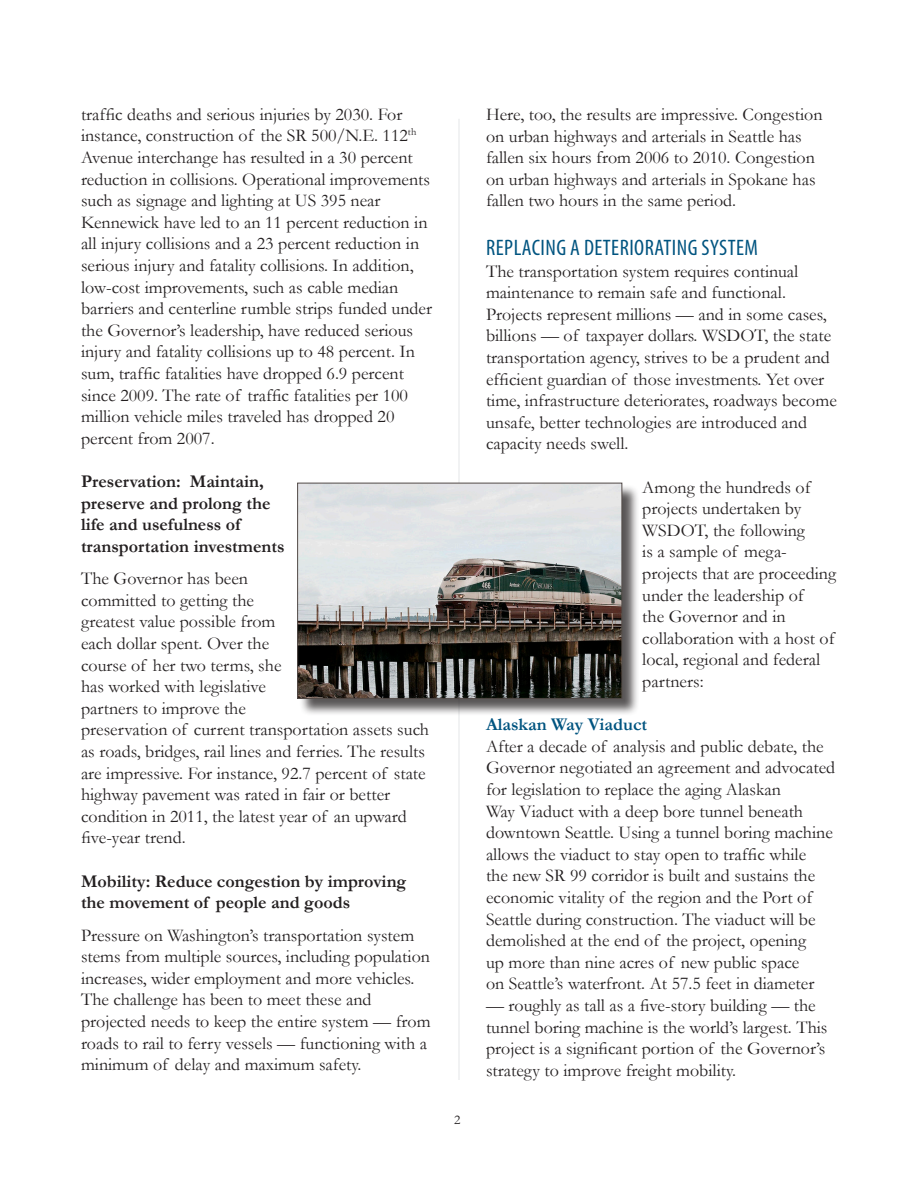
<style>
.page{position:relative;width:918px;height:1188px;background:#fff}
.page>*{position:absolute;margin:0;border:0;box-sizing:border-box;transform-origin:0 0}
.subtitle{font:condensed 22.5px "Myriad Pro";letter-spacing:.02em;color:#005480}
.t1{font:18px/21.6px "Garamond";color:#231f20}
.t2{font:700 18px/21.6px "Garamond";color:#231f20}
.t3{font:700 18px "Garamond";color:#005480}
.t4{font:13.5px "Garamond";color:#231f20}
</style>
<div class="page">
<hr style="left:458px;top:119px;width:2px;height:961px;background:#dcdddf">
<div style="left:299px;top:484px;width:341px;height:232px;background:#231f20;opacity:.75"></div>
<img style="left:299px;top:485px;width:321px;height:212px">
<div style="left:297px;top:483px;width:325px;height:216px;border:1px solid #524a47"></div>
<p class="t1" style="left:81px;top:103px;width:353px">traffic deaths and serious injuries by 2030. For instance, construction of the SR 500/N.E. 112<sup>th </sup>Avenue interchange has resulted in a 30 percent reduction in collisions. Operational improvements such as signage and lighting at US 395 near Kennewick have led to an 11 percent reduction in all injury collisions and a 23 percent reduction in serious injury and fatality collisions. In addition, low-cost improvements, such as cable median barriers and centerline rumble strips funded under the Governor’s leadership, have reduced serious injury and fatality collisions up to 48 percent. In sum, traffic fatalities have dropped 6.9 percent since 2009. The rate of traffic fatalities per 100 million vehicle miles traveled has dropped 20 percent from 2007.</p>
<p class="t2" style="left:81px;top:471px;width:205px">Preservation: Maintain, preserve and prolong the life and usefulness of transportation investments</p>
<p class="t1" style="left:81px;top:567px;width:350px">The Governor has been<br>committed to getting the<br>greatest value possible from<br>each dollar spent. Over the<br>course of her two terms, she<br>has worked with legislative<br>partners to improve the<br>preservation of current transportation assets such as roads, bridges, rail lines and ferries. The results are impressive. For instance, 92.7 percent of state highway pavement was rated in fair or better condition in 2011, the latest year of an upward five-year trend.</p>
<p class="t2" style="left:81px;top:870px;width:327px">Mobility: Reduce congestion by improving the movement of people and goods</p>
<p class="t1" style="left:81px;top:924px;width:351px">Pressure on Washington’s transportation system stems from multiple sources, including population increases, wider employment and more vehicles.<br>The challenge has been to meet these and projected needs to keep the entire system — from roads to rail to ferry vessels — functioning with a minimum of delay and maximum safety.</p>
<p class="t4" style="left:454px;top:1111px;width:8px">2</p>
<p class="t1" style="left:486px;top:103px;width:338px">Here, too, the results are impressive. Congestion on urban highways and arterials in Seattle has fallen six hours from 2006 to 2010. Congestion on urban highways and arterials in Spokane has fallen two hours in the same period.</p>
<p class="subtitle" style="left:486px;top:234px;width:273px">REPLACING A DETERIORATING SYSTEM</p>
<p class="t1" style="left:486px;top:260px;width:352px">The transportation system requires continual maintenance to remain safe and functional.<br>Projects represent millions — and in some cases, billions — of taxpayer dollars. WSDOT, the state transportation agency, strives to be a prudent and efficient guardian of those investments. Yet over time, infrastructure deteriorates, roadways become unsafe, better technologies are introduced and capacity needs swell.</p>
<p class="t1" style="left:642px;top:476px;width:195px">Among the hundreds of projects undertaken by<br>WSDOT, the following<br>is a sample of mega&shy;projects that are proceeding under the leadership of<br>the Governor and in collaboration with a host of local, regional and federal partners:</p>
<p class="t3" style="left:486px;top:712px;width:163px">Alaskan Way Viaduct</p>
<p class="t1" style="left:486px;top:735px;width:351px">After a decade of analysis and public debate, the Governor negotiated an agreement and advocated for legislation to replace the aging Alaskan<br>Way Viaduct with a deep bore tunnel beneath downtown Seattle. Using a tunnel boring machine allows the viaduct to stay open to traffic while<br>the new SR 99 corridor is built and sustains the economic vitality of the region and the Port of Seattle during construction. The viaduct will be demolished at the end of the project, opening<br>up more than nine acres of new public space<br>on Seattle’s waterfront. At 57.5 feet in diameter</p>
<p class="t1" style="left:486px;top:994px;width:343px">— roughly as tall as a five-story building — the tunnel boring machine is the world’s largest. This project is a significant portion of the Governor’s strategy to improve freight mobility.</p>
</div>
